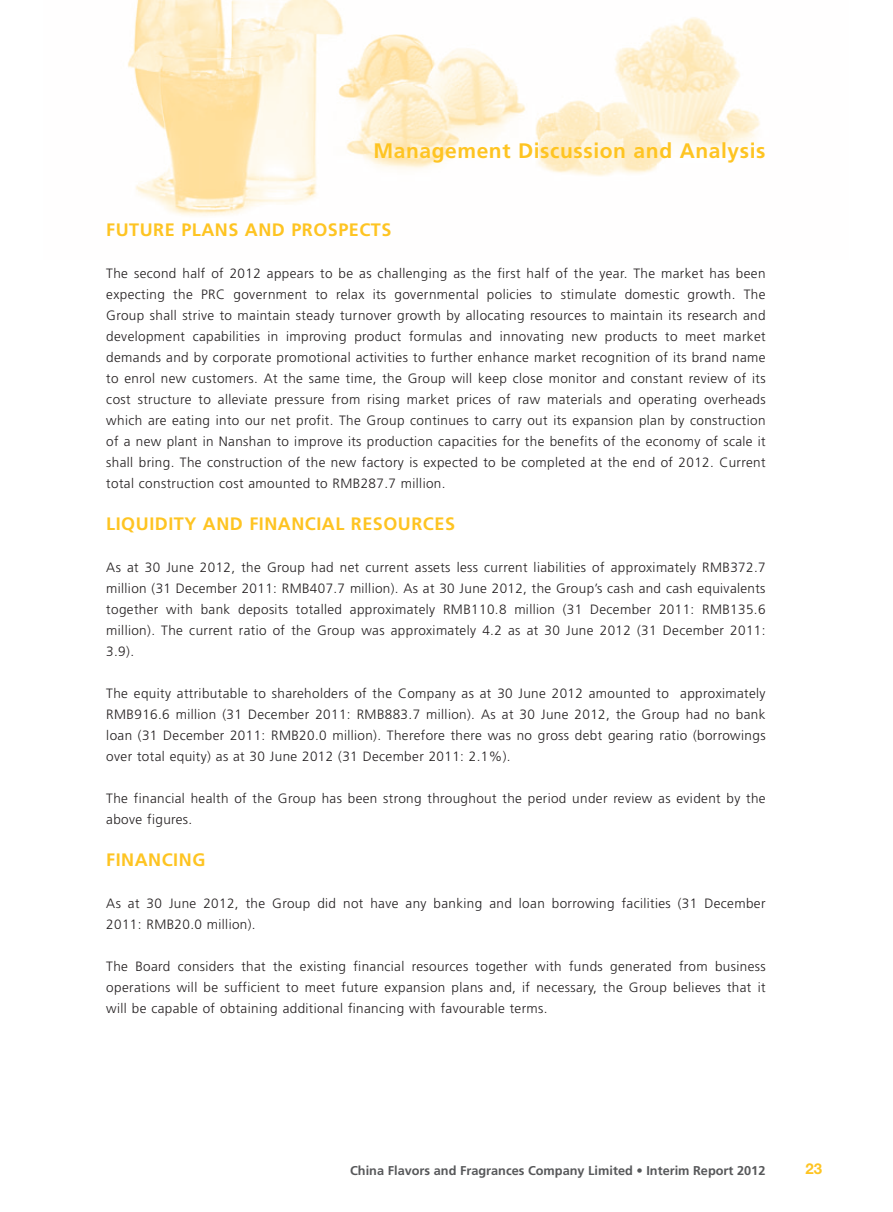
<style>
.page{position:relative;width:893px;height:1212px;background:#fff}
.page>*{position:absolute;margin:0;border:0;box-sizing:border-box;transform-origin:0 0}
.t1{font:700 21px "Frutiger LT Std";letter-spacing:.03em;color:#fec422}
.t2{font:700 18px "Frutiger LT Std";letter-spacing:.03em;color:#fec422}
.t3{font:700 15px "Helvetica Neue LT Std";color:#fec422}
.t4{font:300 13.5px/21px "Frutiger LT Std";letter-spacing:.03em;color:#231f20;text-align:justify}
.t5{font:700 12.75px "Frutiger LT Std";color:#57585a}
.s1{font-weight:300}
</style>
<div class="page">
<img style="left:128px;top:0;width:632px;height:216px">
<h1 class="t1" style="left:373px;top:138px;width:394px">Management Discussion and Analysis</h1>
<h2 class="t2" style="left:106px;top:219px;width:22px">Future</h2>
<h2 class="t2" style="left:181px;top:219px;width:23px">Plans</h2>
<h2 class="t2" style="left:245px;top:219px;width:14px">and</h2>
<h2 class="t2" style="left:291px;top:219px;width:23px">Prospects</h2>
<p class="t4" style="left:106px;top:263px;width:661px">The second half of 2012 appears to be as challenging as the first half of the year. The market has been expecting the PRC government to relax its governmental policies to stimulate domestic growth. The Group shall strive to maintain steady turnover growth by allocating resources to maintain its research and development capabilities in improving product formulas and innovating new products to meet market demands and by corporate promotional activities to further enhance market recognition of its brand name to enrol new customers. At the same time, the Group will keep close monitor and constant review of its cost structure to alleviate pressure from rising market prices of raw materials and operating overheads which are eating into our net profit. The Group continues to carry out its expansion plan by construction of a new plant in Nanshan to improve its production capacities for the benefits of the economy of scale it shall bring. The construction of the new factory is expected to be completed at the end of 2012. Current total construction cost amounted to RMB287.7 million.</p>
<h2 class="t2" style="left:106px;top:513px;width:21px">Liquidity</h2>
<h2 class="t2" style="left:203px;top:513px;width:14px">and</h2>
<h2 class="t2" style="left:249px;top:513px;width:22px">Financial</h2>
<h2 class="t2" style="left:351px;top:513px;width:24px">Resources</h2>
<p class="t4" style="left:106px;top:557px;width:661px">As at 30 June 2012, the Group had net current assets less current liabilities of approximately RMB372.7 million (31 December 2011: RMB407.7 million). As at 30 June 2012, the Group’s cash and cash equivalents together with bank deposits totalled approximately RMB110.8 million (31 December 2011: RMB135.6 million). The current ratio of the Group was approximately 4.2 as at 30 June 2012 (31 December 2011:<br>3.9).</p>
<p class="t4" style="left:106px;top:683px;width:661px">The equity attributable to shareholders of the Company as at 30 June 2012 amounted to approximately RMB916.6 million (31 December 2011: RMB883.7 million). As at 30 June 2012, the Group had no bank loan (31 December 2011: RMB20.0 million). Therefore there was no gross debt gearing ratio (borrowings over total equity) as at 30 June 2012 (31 December 2011: 2.1%).</p>
<p class="t4" style="left:106px;top:788px;width:661px">The financial health of the Group has been strong throughout the period under review as evident by the above figures.</p>
<h2 class="t2" style="left:106px;top:849px;width:22px">Financing</h2>
<p class="t4" style="left:106px;top:893px;width:661px">As at 30 June 2012, the Group did not have any banking and loan borrowing facilities (31 December<br>2011: RMB20.0 million).</p>
<p class="t4" style="left:106px;top:956px;width:661px">The Board considers that the existing financial resources together with funds generated from business operations will be sufficient to meet future expansion plans and, if necessary, the Group believes that it will be capable of obtaining additional financing with favourable terms.</p>
<p class="t5" style="left:350px;top:1162px;width:417px">China Flavors and Fragrances Company Limited <span class="s1">•</span> Interim Report 2012</p>
<p class="t3" style="left:806px;top:1160px;width:18px">23</p>
</div>
